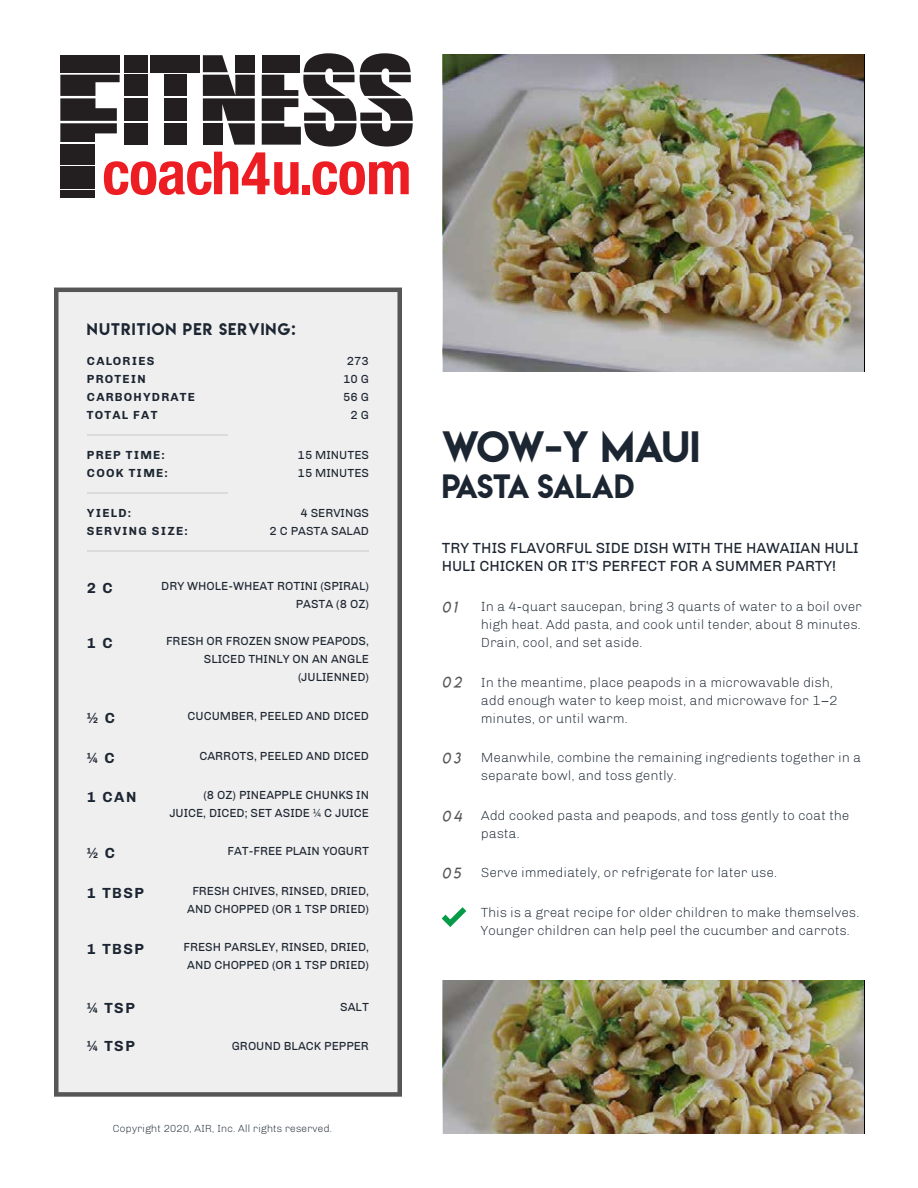
<style>
.page{position:relative;width:918px;height:1188px;background:#fff}
.page>*{position:absolute;margin:0;border:0;box-sizing:border-box;transform-origin:0 0}
.t1{font:39px "Lemon Milk";letter-spacing:-.055em;color:#1c2632}
.t2{font:30px "Lemon Milk";letter-spacing:-.02em;color:#1c2632}
.t3{font:15px/18px "Chivo";color:#1c2632}
.t4{font:700 15px "Chivo";letter-spacing:.1em;color:#1c2632}
.t5{font:15px "Lemon Milk";letter-spacing:.075em;color:#1c2632}
.t6{font:15px "Lemon Milklightitalic";letter-spacing:.2em;color:#565656}
.t7{font:300 13.5px/18px "Chivo";color:#1c2632}
.t8{font:12px/18px "Chivo";color:#1c2632;text-align:right}
.t9{font:700 12px/18px "Chivo";letter-spacing:.1em;color:#1c2632}
.t10{font:300 10.5px "Chivo";color:#1c2632}
</style>
<div class="page">
<img style="left:443px;top:981px;width:421px;height:153px">
<img style="left:443px;top:54px;width:421px;height:317px">
<div style="left:54px;top:288px;width:348px;height:809px;background:#f0efef"></div>
<hr style="left:87px;top:434px;width:141px;height:2px;background:#dcdbdb">
<hr style="left:87px;top:551px;width:282px;height:1px;background:#dcdbdb">
<hr style="left:87px;top:492px;width:141px;height:2px;background:#dcdbdb">
<svg style="left:442px;top:907px;width:24px;height:20px"></svg>
<svg style="left:60px;top:53px;width:353px;height:142px"></svg>
<div style="left:60px;top:191px;width:35px;height:7px;background:#231f20"></div>
<p class="t5" style="left:87px;top:318px;width:210px">NUTRITION PER SERVING:</p>
<p class="t9" style="left:87px;top:352px;width:110px">CALORIES<br>PROTEIN<br>CARBOHYDRATE<br>TOTAL FAT</p>
<p class="t8" style="left:343px;top:352px;width:27px">273<br>10 G<br>56 G<br>2 G</p>
<p class="t9" style="left:87px;top:446px;width:82px">PREP TIME:<br>COOK TIME:</p>
<p class="t8" style="left:298px;top:446px;width:73px;text-align:left">15 MINUTES<br>15 MINUTES</p>
<p class="t9" style="left:87px;top:504px;width:102px">YIELD:<br>SERVING SIZE:</p>
<p class="t8" style="left:270px;top:504px;width:101px">4 SERVINGS<br>2 C PASTA SALAD</p>
<p class="t4" style="left:87px;top:579px;width:27px">2 C</p>
<p class="t4" style="left:87px;top:634px;width:27px">1 C</p>
<p class="t8" style="left:161px;top:577px;width:209px">DRY WHOLE-WHEAT ROTINI (SPIRAL)<br>PASTA (8 OZ)</p>
<p class="t8" style="left:166px;top:632px;width:204px">FRESH OR FROZEN SNOW PEAPODS,<br>SLICED THINLY ON AN ANGLE (JULIENNED)</p>
<p class="t4" style="left:87px;top:709px;width:30px">½ C</p>
<p class="t8" style="left:188px;top:707px;width:183px">CUCUMBER, PEELED AND DICED</p>
<p class="t4" style="left:87px;top:749px;width:29px">¼ C</p>
<p class="t8" style="left:199px;top:746px;width:171px">CARROTS, PEELED AND DICED</p>
<p class="t8" style="left:169px;top:786px;width:201px">(8 OZ) PINEAPPLE CHUNKS IN<br>JUICE, DICED; SET ASIDE ¼ C JUICE</p>
<p class="t4" style="left:87px;top:788px;width:51px">1 CAN</p>
<p class="t4" style="left:87px;top:844px;width:30px">½ C</p>
<p class="t8" style="left:227px;top:842px;width:143px">FAT-FREE PLAIN YOGURT</p>
<p class="t8" style="left:187px;top:882px;width:183px;text-align:center">FRESH CHIVES, RINSED, DRIED,<br>AND CHOPPED (OR 1 TSP DRIED)</p>
<p class="t4" style="left:87px;top:884px;width:58px">1 TBSP</p>
<p class="t4" style="left:87px;top:940px;width:58px">1 TBSP</p>
<p class="t8" style="left:184px;top:938px;width:187px;text-align:center">FRESH PARSLEY, RINSED, DRIED,<br>AND CHOPPED (OR 1 TSP DRIED)</p>
<p class="t4" style="left:87px;top:999px;width:49px">¼ TSP</p>
<p class="t8" style="left:340px;top:997px;width:30px">SALT</p>
<p class="t4" style="left:87px;top:1037px;width:49px">¼ TSP</p>
<p class="t8" style="left:232px;top:1037px;width:139px">GROUND BLACK PEPPER</p>
<p class="t10" style="left:113px;top:1122px;width:221px">Copyright 2020, AIR, Inc. All rights reserved.</p>
<h1 class="t1" style="left:442px;top:419px;width:260px">WOW-Y MAUI</h1>
<h2 class="t2" style="left:442px;top:465px;width:194px">PASTA SALAD</h2>
<p class="t3" style="left:442px;top:539px;width:418px">TRY THIS FLAVORFUL SIDE DISH WITH THE HAWAIIAN HULI<br>HULI CHICKEN OR IT’S PERFECT FOR A SUMMER PARTY!</p>
<p class="t6" style="left:442px;top:598px;width:16px">01</p>
<p class="t7" style="left:481px;top:597px;width:382px;text-align:justify">In a 4-quart saucepan, bring 3 quarts of water to a boil over high heat. Add pasta, and cook until tender, about 8 minutes.<br>Drain, cool, and set aside.</p>
<p class="t6" style="left:442px;top:673px;width:21px">02</p>
<p class="t7" style="left:481px;top:673px;width:358px">In the meantime, place peapods in a microwavable dish, add enough water to keep moist, and microwave for 1–2 minutes, or until warm.</p>
<p class="t6" style="left:442px;top:749px;width:20px">03</p>
<p class="t7" style="left:481px;top:748px;width:382px">Meanwhile, combine the remaining ingredients together in a separate bowl, and toss gently.</p>
<p class="t6" style="left:442px;top:807px;width:21px">04</p>
<p class="t7" style="left:481px;top:806px;width:370px">Add cooked pasta and peapods, and toss gently to coat the pasta.</p>
<p class="t6" style="left:442px;top:864px;width:20px">05</p>
<p class="t7" style="left:481px;top:863px;width:298px">Serve immediately, or refrigerate for later use.</p>
<p class="t7" style="left:481px;top:903px;width:381px">This is a great recipe for older children to make themselves.<br>Younger children can help peel the cucumber and carrots.</p>
</div>
